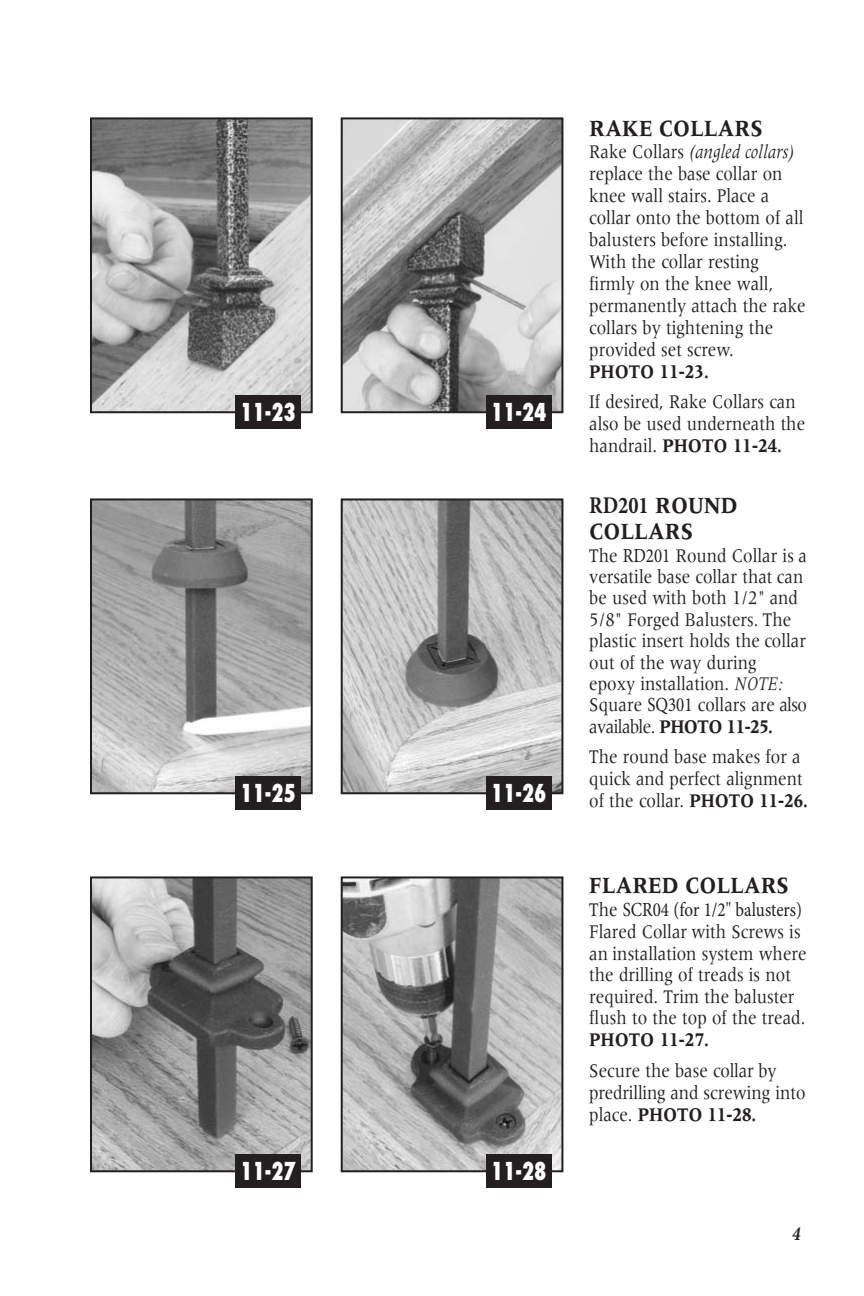
<style>
.page{position:relative;width:864px;height:1296px;background:#fff}
.page>*{position:absolute;margin:0;border:0;box-sizing:border-box;transform-origin:0 0}
.t1{font:700 24px "Meridien";color:#231f20;scale:.85 1}
.t2{font:800 condensed 24px "Futura";color:#fff;scale:.85 1}
.t3{font:700 24px "Minion Pro";color:#231f20;scale:.85 1}
.t4{font:20px/22px "Meridien";color:#231f20;scale:.85 1}
.t5{font:20px "Minion Pro";color:#231f20;scale:.85 1}
.t6{font:700 20px "Meridien";color:#231f20;scale:.85 1}
.t7{font:italic 700 20px "Minion Pro";color:#231f20;scale:.85 1}
.s1{font-style:italic}
.s2{font-weight:700}
.s3{font-family:"Meridien"}
.s4{font-family:"Minion Pro"}
</style>
<div class="page">
<img style="left:93px;top:120px;width:217px;height:290px">
<div style="left:90px;top:117px;width:223px;height:296px;border:2px solid #231f20"></div>
<div style="left:235px;top:395px;width:66px;height:34px;background:#231f20"></div>
<img style="left:344px;top:120px;width:216px;height:290px">
<div style="left:341px;top:117px;width:222px;height:296px;border:2px solid #231f20"></div>
<div style="left:486px;top:395px;width:65px;height:34px;background:#231f20"></div>
<img style="left:93px;top:501px;width:217px;height:290px">
<div style="left:90px;top:498px;width:223px;height:296px;border:2px solid #231f20"></div>
<div style="left:235px;top:776px;width:66px;height:34px;background:#231f20"></div>
<img style="left:344px;top:501px;width:216px;height:290px">
<div style="left:341px;top:498px;width:222px;height:296px;border:2px solid #231f20"></div>
<div style="left:486px;top:776px;width:65px;height:34px;background:#231f20"></div>
<img style="left:93px;top:879px;width:217px;height:290px">
<div style="left:90px;top:876px;width:223px;height:296px;border:2px solid #231f20"></div>
<div style="left:235px;top:1154px;width:66px;height:34px;background:#231f20"></div>
<img style="left:344px;top:879px;width:216px;height:290px">
<div style="left:341px;top:876px;width:222px;height:296px;border:2px solid #231f20"></div>
<div style="left:486px;top:1154px;width:65px;height:34px;background:#231f20"></div>
<p class="t2" style="left:240px;top:402px;width:67px">11-23</p>
<p class="t2" style="left:491px;top:402px;width:67px">11-24</p>
<p class="t2" style="left:240px;top:783px;width:67px">11-25</p>
<p class="t2" style="left:491px;top:783px;width:67px">11-26</p>
<p class="t2" style="left:240px;top:1161px;width:67px">11-27</p>
<p class="t2" style="left:491px;top:1161px;width:67px">11-28</p>
<p class="t1" style="left:589px;top:119px;width:206px">RAKE COLLARS</p>
<p class="t4" style="left:589px;top:143px;width:256px">Rake Collars <span class="s1">(angled collars) </span>replace the base collar on knee wall stairs. Place a collar onto the bottom of all balusters before installing.<br>With the collar resting firmly on the knee wall, permanently attach the rake collars by tightening the provided set screw.</p>
<p class="t6" style="left:589px;top:364px;width:142px">PHOTO 11-23.</p>
<p class="t4" style="left:589px;top:393px;width:256px">If desired, Rake Collars can also be used underneath the handrail. <span class="s2">PHOTO 11-24.</span></p>
<p class="t3" style="left:589px;top:489px;width:176px">RD201 <span class="s3">ROUND</span></p>
<p class="t1" style="left:589px;top:522px;width:124px">COLLARS</p>
<p class="t4" style="left:589px;top:546px;width:258px;line-height:21.4px">The <span class="s4">RD201</span> Round Collar is a versatile base collar that can be used with both 1/2" and<br>5/8" Forged Balusters. The plastic insert holds the collar out of the way during epoxy installation. <span class="s1">NOTE:<br></span>Square <span class="s4">SQ301</span> collars are also available. <span class="s2">PHOTO 11-25.</span></p>
<p class="t4" style="left:589px;top:748px;width:259px">The round base makes for a quick and perfect alignment of the collar. <span class="s2">PHOTO 11-26.</span></p>
<p class="t1" style="left:589px;top:876px;width:237px">FLARED COLLARS</p>
<p class="t5" style="left:589px;top:897px;width:252px"><span class="s3">The</span> SCR04 (for 1/2" balusters)</p>
<p class="t4" style="left:589px;top:922px;width:257px">Flared Collar with Screws is an installation system where the drilling of treads is not required. Trim the baluster flush to the top of the tread.</p>
<p class="t6" style="left:589px;top:1032px;width:142px">PHOTO 11-27.</p>
<p class="t4" style="left:589px;top:1062px;width:256px">Secure the base collar by predrilling and screwing into place. <span class="s2">PHOTO 11-28.</span></p>
<p class="t7" style="left:792px;top:1220px;width:11px">4</p>
</div>
